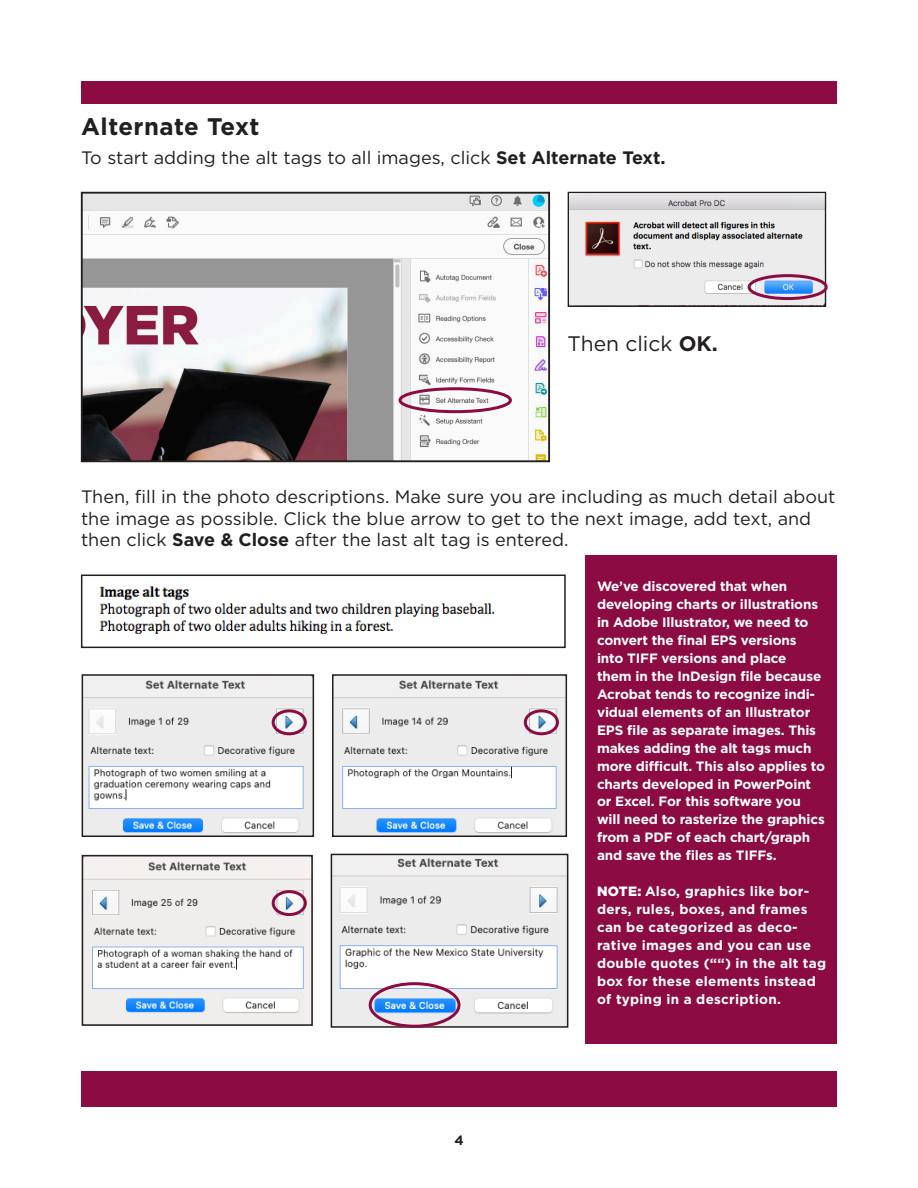
<style>
.page{position:relative;width:918px;height:1188px;background:#fff}
.page>*{position:absolute;margin:0;border:0;box-sizing:border-box;transform-origin:0 0}
.t1{font:700 24px "Gotham";letter-spacing:.02em;color:#231f20}
.t2{font:21px "Gotham";color:#231f20}
.t3{font:18px/21.6px "Gotham";color:#231f20}
.t4{font:700 13.5px/18px "Gotham";letter-spacing:-.01em;color:#fff}
.t5{font:700 13.5px/18px "Gotham";letter-spacing:.02em;color:#fff}
.t6{font:700 13.5px "Gotham";color:#231f20}
.s1{font-weight:700}
.s2{font-weight:900}
</style>
<div class="page">
<div style="left:586px;top:555px;width:251px;height:488px;background:#8c0b42"></div>
<div style="left:81px;top:1071px;width:756px;height:35px;background:#8c0b42"></div>
<div style="left:81px;top:81px;width:756px;height:23px;background:#8c0b42"></div>
<img style="left:570px;top:194px;width:254px;height:111px">
<div style="left:568px;top:192px;width:258px;height:115px;border:1px solid #231f20"></div>
<img style="left:84px;top:195px;width:463px;height:264px">
<div style="left:81px;top:192px;width:469px;height:270px;border:2px solid #231f20"></div>
<div style="left:399px;top:387px;width:113px;height:26px;border:3px solid #8c0b42;border-radius:50%"></div>
<div style="left:748px;top:274px;width:80px;height:26px;border:3px solid #8c0b42;border-radius:50%"></div>
<img style="left:99px;top:586px;width:396px;height:48px">
<div style="left:81px;top:575px;width:485px;height:73px;border:2px solid #231f20"></div>
<img style="left:85px;top:677px;width:226px;height:157px">
<div style="left:82px;top:674px;width:232px;height:163px;border:2px solid #231f20"></div>
<img style="left:335px;top:677px;width:229px;height:157px">
<div style="left:332px;top:674px;width:235px;height:163px;border:2px solid #231f20"></div>
<img style="left:85px;top:858px;width:225px;height:165px">
<div style="left:82px;top:855px;width:231px;height:171px;border:2px solid #231f20"></div>
<img style="left:334px;top:857px;width:231px;height:168px">
<div style="left:331px;top:854px;width:237px;height:174px;border:2px solid #231f20"></div>
<div style="left:272px;top:709px;width:35px;height:26px;border:3px solid #8c0b42;border-radius:50%"></div>
<div style="left:524px;top:709px;width:35px;height:26px;border:3px solid #8c0b42;border-radius:50%"></div>
<div style="left:272px;top:890px;width:35px;height:26px;border:3px solid #8c0b42;border-radius:50%"></div>
<div style="left:369px;top:982px;width:91px;height:46px;border:3px solid #8c0b42;border-radius:50%"></div>
<h1 class="t1" style="left:81px;top:110px;width:180px">Alternate Text</h1>
<h3 class="t3" style="left:81px;top:147px;width:586px">To start adding the alt tags to all images, click <span class="s1">Set Alternate Text.</span></h3>
<h2 class="t2" style="left:568px;top:330px;width:152px">Then click <span class="s1">OK.</span></h2>
<h3 class="t3" style="left:81px;top:485px;width:756px">Then, fill in the photo descriptions. Make sure you are including as much detail about the image as possible. Click the blue arrow to get to the next image, add text, and then click <span class="s1">Save &amp; Close</span> after the last alt tag is entered.</h3>
<p class="t6" style="left:454px;top:1131px;width:11px">4</p>
<p class="t4" style="left:597px;top:577px;width:230px">We’ve discovered that when developing charts or illustrations in Adobe Illustrator, we need to convert the final EPS versions into TIFF versions and place<br>them in the InDesign file because<br>Acrobat tends to recognize indi&shy;vidual elements of an Illustrator<br>EPS file as separate images. This makes adding the alt tags much more difficult. This also applies to charts developed in PowerPoint or Excel. For this software you will need to rasterize the graphics from a PDF of each chart/graph and save the files as TIFFs.</p>
<p class="t5" style="left:597px;top:883px;width:231px"><span class="s2">NOTE:</span> Also, graphics like bor&shy;ders, rules, boxes, and frames can be categorized as deco&shy;rative images and you can use double quotes (““) in the alt tag box for these elements instead of typing in a description.</p>
</div>
